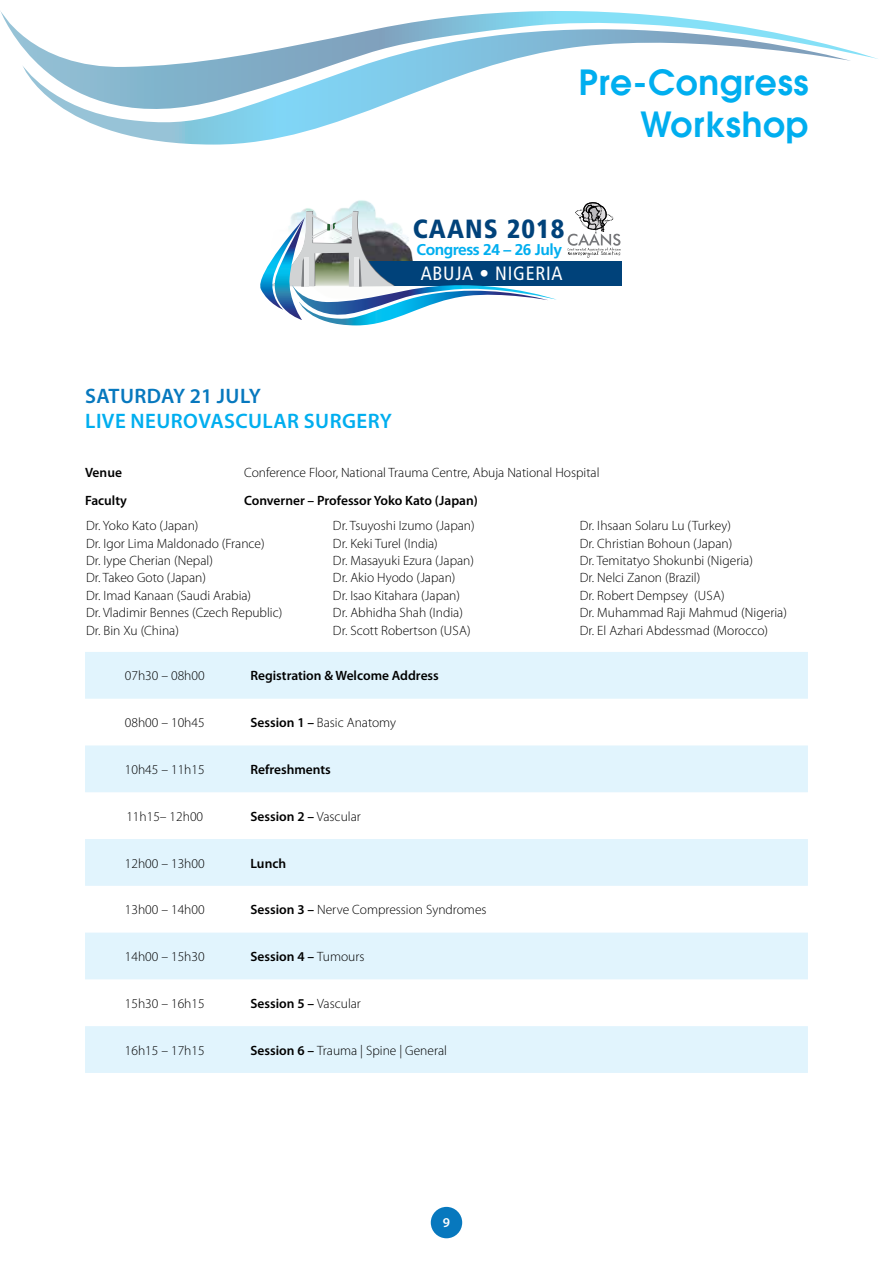
<style>
.page{position:relative;width:893px;height:1263px;background:#fff}
.page>*{position:absolute;margin:0;border:0;box-sizing:border-box;transform-origin:0 0}
.t1{font:600 34.5px/41.4px "Avant Garde";letter-spacing:.02em;color:#00aeef;text-align:right}
.t2{font:900 condensed 26.25px "Frutiger";letter-spacing:.04em;color:#00427a}
.t3{font:600 21px "Myriad Pro";letter-spacing:.02em;color:#00aeef}
.t4{font:600 21px "Myriad Pro";letter-spacing:.02em;color:#0778be}
.t5{font:condensed 19.2px "Frutiger";letter-spacing:.04em;color:#fff}
.t6{font:700 condensed 16.2px "Frutiger";color:#00aeef}
.t7{font:700 15.6px "Frutiger LT Std";letter-spacing:-.03em;color:#00aeef}
.t8{font:300 13.5px/17.4px "Myriad Pro";color:#000}
.t9{font:600 13.5px "Myriad Pro";color:#000}
.t10{font:600 13.5px "Myriad Pro";color:#fff}
.s1{font-weight:600}
.s2{font-weight:300}
</style>
<div class="page">
<div style="left:429px;top:1205px;width:34px;height:34px;background:#0778be;border-radius:50%"></div>
<div style="left:428px;top:1204px;width:37px;height:37px;border:3px solid #fff;border-radius:50%"></div>
<svg style="left:73px;top:114px;width:286px;height:31px"></svg>
<svg style="left:0;top:11px;width:878px;height:103px"></svg>
<svg style="left:85px;top:652px;width:723px;height:421px;fill:#e1f4fd"></svg>
<img style="left:302px;top:200px;width:74px;height:11px">
<div style="left:366px;top:261px;width:256px;height:25px;background:#00427a"></div>
<svg style="left:568px;top:202px;width:53px;height:56px"></svg>
<svg style="left:260px;top:211px;width:296px;height:115px"></svg>
<div style="left:415px;top:241px;width:149px;height:19px;background:#fff"></div>
<div style="left:424px;top:310px;width:200px;height:31px;background:#fff"></div>
<h1 class="t1" style="left:578px;top:61px;width:232px">Pre-Congress<br>Workshop</h1>
<h2 class="t2" style="left:413px;top:213px;width:153px">CAANS 2018</h2>
<p class="t7" style="left:417px;top:240px;width:147px">Congress 24 – 26 July</p>
<p class="t6" style="left:415px;top:240px;width:147px">Congress 24 – 27 July</p>
<h3 class="t5" style="left:421px;top:262px;width:143px">ABUJA • NIGERIA</h3>
<h3 class="t4" style="left:85px;top:385px;width:177px">SATURDAY 21 JULY</h3>
<h3 class="t3" style="left:85px;top:410px;width:308px">LIVE NEUROVASCULAR SURGERY</h3>
<p class="t9" style="left:85px;top:465px;width:38px">Venue</p>
<p class="t8" style="left:244px;top:464px;width:357px">Conference Floor, National Trauma Centre, Abuja National Hospital</p>
<p class="t9" style="left:85px;top:493px;width:43px">Faculty</p>
<p class="t9" style="left:244px;top:493px;width:235px">Converner – Professor Yoko Kato (Japan)</p>
<p class="t8" style="left:86px;top:517px;width:198px">Dr. Yoko Kato (Japan)<br>Dr. Igor Lima Maldonado (France)<br>Dr. Iype Cherian (Nepal)<br>Dr. Takeo Goto (Japan)<br>Dr. Imad Kanaan (Saudi Arabia)<br>Dr. Vladimir Bennes (Czech Republic)<br>Dr. Bin Xu (China)</p>
<p class="t8" style="left:333px;top:517px;width:143px">Dr. Tsuyoshi Izumo (Japan)<br>Dr. Keki Turel (India)<br>Dr. Masayuki Ezura (Japan)<br>Dr. Akio Hyodo (Japan)<br>Dr. Isao Kitahara (Japan)<br>Dr. Abhidha Shah (India)<br>Dr. Scott Robertson (USA)</p>
<p class="t8" style="left:580px;top:517px;width:209px">Dr. Ihsaan Solaru Lu (Turkey)<br>Dr. Christian Bohoun (Japan)<br>Dr. Temitatyo Shokunbi (Nigeria)<br>Dr. Nelci Zanon (Brazil)<br>Dr. Robert Dempsey (USA)<br>Dr. Muhammad Raji Mahmud (Nigeria)<br>Dr. El Azhari Abdessmad (Morocco)</p>
<p class="t8" style="left:125px;top:667px;width:81px">07h30 – 08h00</p>
<p class="t9" style="left:250px;top:668px;width:190px">Registration &amp; Welcome Address</p>
<p class="t8" style="left:125px;top:714px;width:81px">08h00 – 10h45</p>
<p class="t8" style="left:250px;top:714px;width:147px"><span class="s1">Session 1 –</span> Basic Anatomy</p>
<p class="t8" style="left:125px;top:761px;width:81px">10h45 – 11h15</p>
<p class="t9" style="left:250px;top:762px;width:82px">Refreshments</p>
<p class="t8" style="left:126px;top:808px;width:78px">11h15– 12h00</p>
<p class="t9" style="left:250px;top:809px;width:112px">Session 2 – <span class="s2">Vascular</span></p>
<p class="t8" style="left:125px;top:854px;width:81px">12h00 – 13h00</p>
<p class="t9" style="left:250px;top:855px;width:37px">Lunch</p>
<p class="t8" style="left:125px;top:901px;width:81px">13h00 – 14h00</p>
<p class="t8" style="left:250px;top:901px;width:238px"><span class="s1">Session 3 –</span> Nerve Compression Syndromes</p>
<p class="t8" style="left:125px;top:948px;width:81px">14h00 – 15h30</p>
<p class="t9" style="left:250px;top:949px;width:115px">Session 4 – <span class="s2">Tumours</span></p>
<p class="t8" style="left:125px;top:995px;width:81px">15h30 – 16h15</p>
<p class="t9" style="left:250px;top:996px;width:112px">Session 5 – <span class="s2">Vascular</span></p>
<p class="t8" style="left:125px;top:1042px;width:81px">16h15 – 17h15</p>
<p class="t8" style="left:250px;top:1042px;width:198px"><span class="s1">Session 6 –</span> Trauma | Spine | General</p>
<p class="t10" style="left:443px;top:1214px;width:9px">9</p>
</div>
